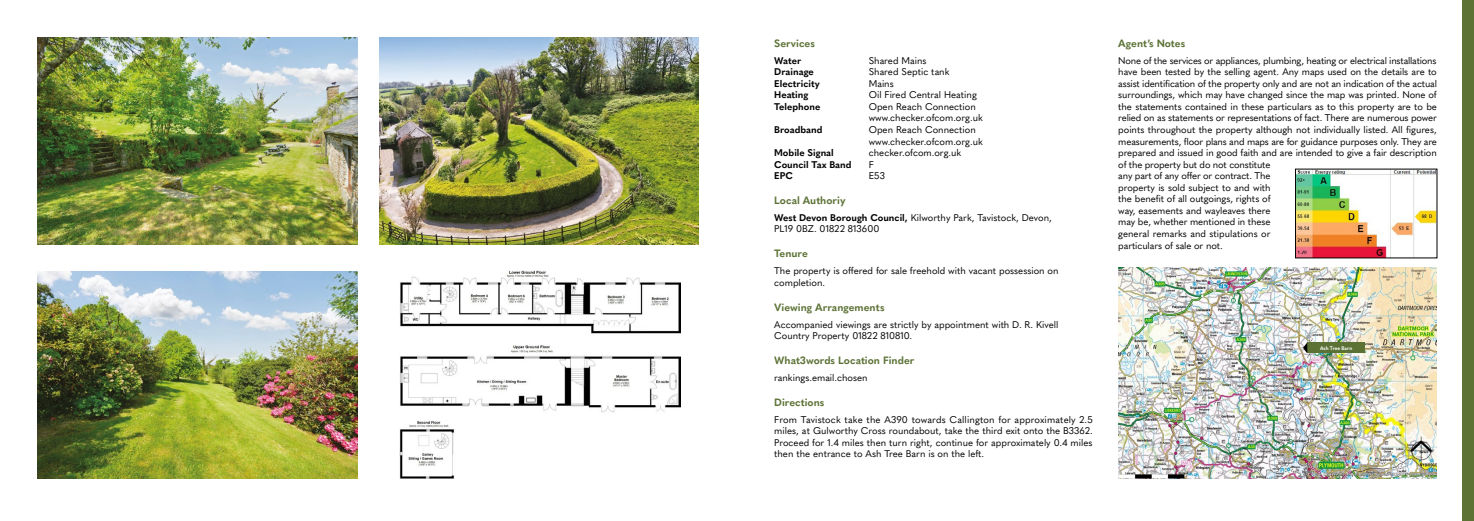
<style>
.page{position:relative;width:1474px;height:521px;background:#fff}
.page>*{position:absolute;margin:0;border:0;box-sizing:border-box;transform-origin:0 0}
.t1{font:700 10.5px "Quasimoda";color:#5c7235}
.t2{font:9.62px/11.5px "Quasimoda";letter-spacing:-.01em;color:#000}
.t3{font:700 9.62px "Quasimoda";color:#000}
.t4{font:700 5.16px "Quasimoda";color:#fff;scale:.95 1}
.s1{font-weight:700}
</style>
<div class="page">
<div style="left:1462px;top:0;width:11px;height:521px;background:#5c7235"></div>
<img style="left:1118px;top:268px;width:318px;height:211px">
<div style="left:1307px;top:342px;width:57px;height:11px;background:#5c7235"></div>
<svg style="left:1302px;top:342px;width:5px;height:11px"></svg>
<img style="left:1297px;top:171px;width:137px;height:85px">
<img style="left:399px;top:270px;width:281px;height:209px">
<img style="left:379px;top:37px;width:319px;height:208px">
<img style="left:37px;top:271px;width:320px;height:208px">
<img style="left:37px;top:37px;width:320px;height:208px">
<p class="t1" style="left:774px;top:35px;width:42px">Services</p>
<p class="t3" style="left:774px;top:53px;width:29px">Water</p>
<p class="t2" style="left:868px;top:54px;width:59px">Shared Mains</p>
<p class="t3" style="left:774px;top:64px;width:41px">Drainage</p>
<p class="t2" style="left:868px;top:65px;width:82px">Shared Septic tank</p>
<p class="t3" style="left:774px;top:76px;width:47px">Electricity</p>
<p class="t2" style="left:868px;top:77px;width:27px">Mains</p>
<p class="t3" style="left:774px;top:87px;width:36px">Heating</p>
<p class="t2" style="left:868px;top:88px;width:110px">Oil Fired Central Heating</p>
<p class="t3" style="left:774px;top:99px;width:48px">Telephone</p>
<p class="t2" style="left:868px;top:100px;width:116px">Open Reach Connection www.checker.ofcom.org.uk</p>
<p class="t3" style="left:774px;top:122px;width:50px">Broadband</p>
<p class="t2" style="left:868px;top:123px;width:116px">Open Reach Connection www.checker.ofcom.org.uk</p>
<p class="t3" style="left:774px;top:145px;width:61px">Mobile Signal</p>
<p class="t2" style="left:868px;top:146px;width:94px">checker.ofcom.org.uk</p>
<p class="t3" style="left:774px;top:157px;width:79px">Council Tax Band</p>
<p class="t2" style="left:868px;top:158px;width:7px">F</p>
<p class="t3" style="left:774px;top:168px;width:20px">EPC</p>
<p class="t2" style="left:868px;top:169px;width:18px">E53</p>
<p class="t1" style="left:774px;top:192px;width:73px">Local Authoriy</p>
<p class="t2" style="left:774px;top:211px;width:279px"><span class="s1">West Devon Borough Council,</span> Kilworthy Park, Tavistock, Devon,<br>PL19 0BZ. 01822 813600</p>
<p class="t1" style="left:774px;top:245px;width:35px">Tenure</p>
<p class="t2" style="left:774px;top:263px;width:286px;line-height:12.6px">The property is offered for sale freehold with vacant possession on completion.</p>
<p class="t1" style="left:774px;top:299px;width:112px">Viewing Arrangements</p>
<p class="t2" style="left:774px;top:318px;width:286px">Accompanied viewings are strictly by appointment with D. R. Kivell<br>Country Property 01822 810810.</p>
<p class="t1" style="left:774px;top:353px;width:142px">What3words Location Finder</p>
<p class="t2" style="left:774px;top:371px;width:95px">rankings.email.chosen</p>
<p class="t1" style="left:774px;top:394px;width:52px">Directions</p>
<p class="t2" style="left:774px;top:413px;width:320px;text-align:justify">From Tavistock take the A390 towards Callington for approximately 2.5 miles, at Gulworthy Cross roundabout, take the third exit onto the B3362.<br>Proceed for 1.4 miles then turn right, continue for approximately 0.4 miles then the entrance to Ash Tree Barn is on the left.</p>
<p class="t1" style="left:1118px;top:35px;width:69px">Agent’s Notes</p>
<p class="t2" style="left:1118px;top:54px;width:320px">None of the services or appliances, plumbing, heating or electrical installations have been tested by the selling agent. Any maps used on the details are to assist identification of the property only and are not an indication of the actual surroundings, which may have changed since the map was printed. None of the statements contained in these particulars as to this property are to be relied on as statements or representations of fact. There are numerous power points throughout the property although not individually listed. All figures, measurements, floor plans and maps are for guidance purposes only. They are prepared and issued in good faith and are intended to give a fair description of the property but do not constitute<br>any part of any offer or contract. The<br>property is sold subject to and with<br>the benefit of all outgoings, rights of<br>way, easements and wayleaves there<br>may be, whether mentioned in these<br>general remarks and stipulations or<br>particulars of sale or not.</p>
<p class="t4" style="left:1319px;top:344px;width:35px">Ash Tree Barn</p>
</div>
